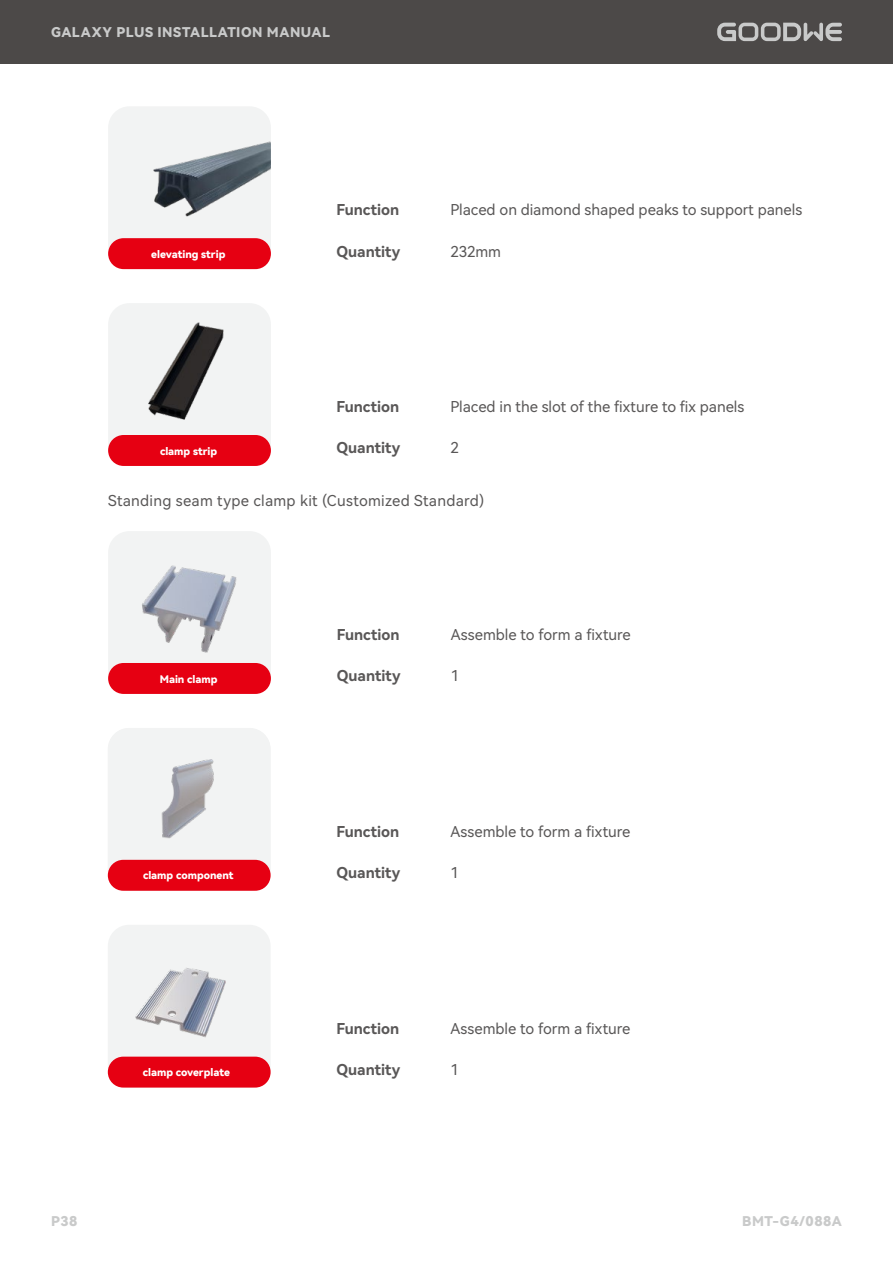
<style>
.page{position:relative;width:893px;height:1263px;background:#fff}
.page>*{position:absolute;margin:0;border:0;box-sizing:border-box;transform-origin:0 0}
.正文{font:15px "Harmony OS Sans SC";color:#595757}
.正文-2{font:15px "Harmony OS Sans SC Bold";color:#595757}
.正文-3{font:15px "Harmony OS Sans SC";letter-spacing:.02em;color:#595757}
.t1{font:13.5px "Harmony OS Sans SC Black";letter-spacing:.04em;color:#c9caca}
.名称{font:10.5px "Harmony OS Sans SC Black";color:#fff}
</style>
<div class="page">
<div style="left:0;top:0;width:893px;height:64px;background:#4c4948"></div>
<svg style="left:717px;top:23px;width:125px;height:18px"></svg>
<img style="left:108px;top:107px;width:163px;height:162px">
<img style="left:108px;top:303px;width:163px;height:163px">
<div style="left:108px;top:238px;width:163px;height:31px;background:#e60012;border-radius:15px"></div>
<div style="left:108px;top:435px;width:163px;height:31px;background:#e60012;border-radius:15px"></div>
<img style="left:108px;top:531px;width:163px;height:163px">
<div style="left:108px;top:663px;width:163px;height:31px;background:#e60012;border-radius:15px"></div>
<img style="left:108px;top:728px;width:163px;height:163px">
<div style="left:108px;top:860px;width:163px;height:31px;background:#e60012;border-radius:15px"></div>
<img style="left:108px;top:925px;width:162px;height:162px">
<div style="left:108px;top:1057px;width:163px;height:30px;background:#e60012;border-radius:15px"></div>
<p class="t1" style="left:51px;top:23px;width:280px">GALAXY PLUS INSTALLATION MANUAL</p>
<p class="名称" style="left:151px;top:247px;width:76px">elevating strip</p>
<p class="名称" style="left:160px;top:443px;width:59px">clamp strip</p>
<p class="正文-2" style="left:336px;top:199px;width:64px">Function</p>
<p class="正文-2" style="left:336px;top:241px;width:65px">Quantity</p>
<p class="正文" style="left:450px;top:199px;width:353px">Placed on diamond shaped peaks to support panels</p>
<p class="正文" style="left:450px;top:241px;width:52px">232mm</p>
<p class="正文-2" style="left:336px;top:396px;width:64px">Function</p>
<p class="正文-2" style="left:336px;top:437px;width:65px">Quantity</p>
<p class="正文" style="left:450px;top:396px;width:295px">Placed in the slot of the fixture to fix panels</p>
<p class="正文" style="left:450px;top:437px;width:10px">2</p>
<p class="正文-3" style="left:108px;top:490px;width:378px">Standing seam type clamp kit (Customized Standard)</p>
<p class="名称" style="left:160px;top:671px;width:59px">Main clamp</p>
<p class="名称" style="left:143px;top:868px;width:92px">clamp component</p>
<p class="正文" style="left:451px;top:624px;width:181px">Assemble to form a fixture</p>
<p class="正文-2" style="left:337px;top:624px;width:64px">Function</p>
<p class="正文-2" style="left:337px;top:665px;width:65px">Quantity</p>
<p class="正文" style="left:451px;top:665px;width:10px">1</p>
<p class="正文" style="left:450px;top:821px;width:181px">Assemble to form a fixture</p>
<p class="正文-2" style="left:336px;top:821px;width:64px">Function</p>
<p class="正文-2" style="left:336px;top:862px;width:65px">Quantity</p>
<p class="正文" style="left:450px;top:862px;width:10px">1</p>
<p class="正文-2" style="left:336px;top:1018px;width:64px">Function</p>
<p class="正文" style="left:450px;top:1018px;width:181px">Assemble to form a fixture</p>
<p class="名称" style="left:143px;top:1065px;width:89px">clamp coverplate</p>
<p class="正文-2" style="left:336px;top:1059px;width:65px">Quantity</p>
<p class="正文" style="left:450px;top:1059px;width:10px">1</p>
<p class="t1" style="left:51px;top:1212px;width:28px">P38</p>
<p class="t1" style="left:742px;top:1212px;width:101px">BMT-G4/088A</p>
</div>
